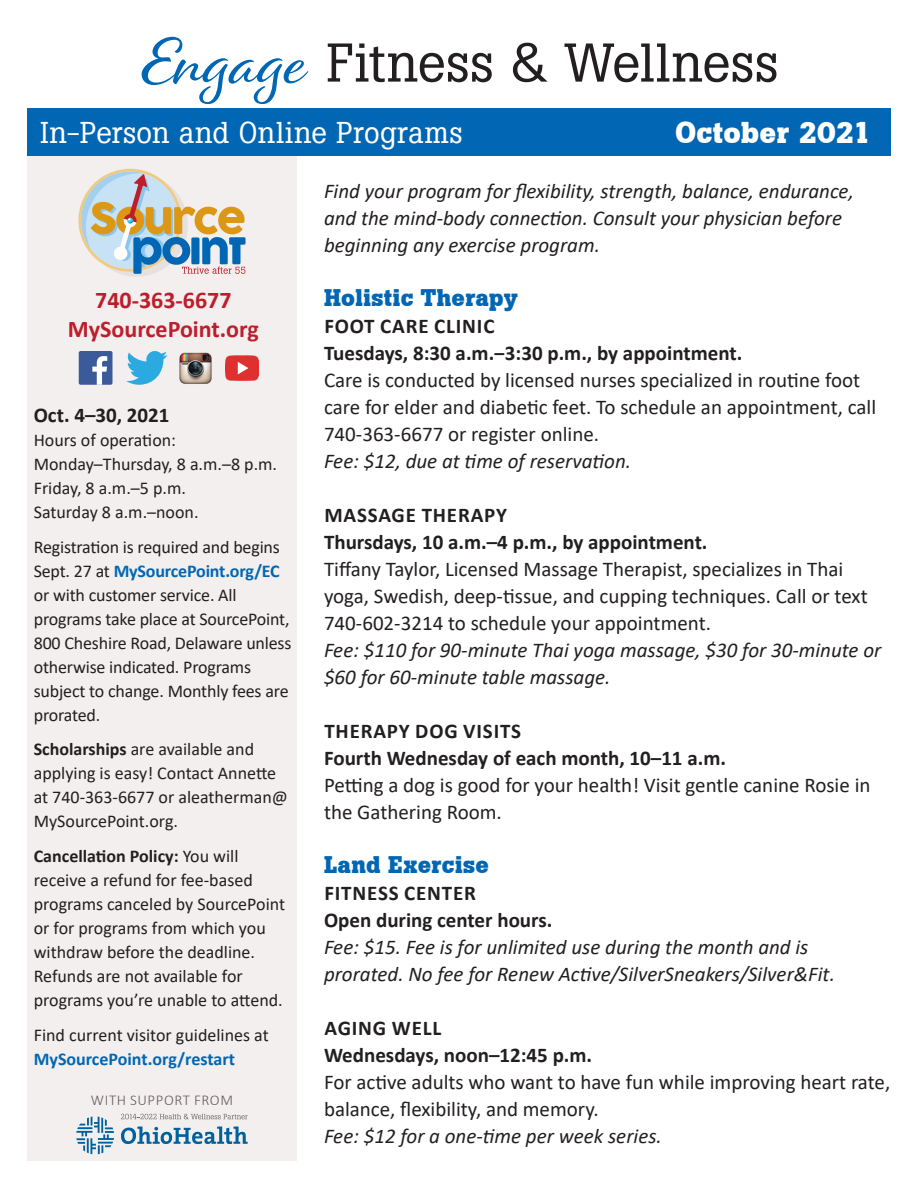
<style>
.page{position:relative;width:918px;height:1188px;background:#fff}
.page>*{position:absolute;margin:0;border:0;box-sizing:border-box;transform-origin:0 0}
.t1{font:69px "Alisha";color:#0166b3}
.t2{font:54px "Boton";color:#231f20}
.t3{font:30px "Boton";letter-spacing:.015em;color:#fff}
.t4{font:700 30px "Boton";letter-spacing:.01em;color:#fff}
.t5{font:700 24px/28.8px "Calibri";color:#be1d2c;text-align:center}
.t6{font:700 24px "Boton";letter-spacing:.015em;color:#0166b3}
.t7{font:21px/27px "Calibri";color:#231f20}
.t8{font:italic 21px/27px "Calibri";color:#231f20}
.t9{font:700 21px "Calibri";color:#231f20}
.t10{font:700 21px "Calibri";letter-spacing:.04em;color:#231f20}
.t11{font:18px/24px "Calibri";letter-spacing:-.01em;color:#231f20}
.t12{font:300 15px "Calibri";letter-spacing:.04em;color:#655b61}
.s1{font-weight:700;color:#0166b3}
.s2{font-weight:700}
</style>
<div class="page">
<div style="left:27px;top:108px;width:270px;height:1053px;background:#f2efee"></div>
<div style="left:27px;top:108px;width:864px;height:47px;background:#0166b3"></div>
<svg style="left:78px;top:169px;width:168px;height:108px"></svg>
<img style="left:179px;top:352px;width:33px;height:32px">
<div style="left:79px;top:351px;width:33px;height:34px;background:#3b5a9a;border-radius:2px"></div>
<svg style="left:92px;top:356px;width:15px;height:29px"></svg>
<svg style="left:126px;top:351px;width:42px;height:34px"></svg>
<img style="left:225px;top:355px;width:34px;height:26px">
<svg style="left:121px;top:1114px;width:127px;height:5px"></svg>
<svg style="left:121px;top:1126px;width:127px;height:18px"></svg>
<svg style="left:76px;top:1117px;width:38px;height:37px"></svg>
<p class="t1" style="left:140px;top:20px;width:168px">Engage</p>
<p class="t2" style="left:327px;top:30px;width:453px">Fitness &amp; Wellness</p>
<p class="t3" style="left:40px;top:114px;width:424px">In-Person and Online Programs</p>
<p class="t4" style="left:675px;top:115px;width:198px">October 2021</p>
<p class="t5" style="left:68px;top:286px;width:192px">740-363-6677<br>MySourcePoint.org</p>
<p class="t9" style="left:34px;top:400px;width:137px">Oct. 4–30, 2021</p>
<p class="t11" style="left:34px;top:427px;width:245px">Hours of operation:<br>Monday–Thursday, 8 a.m.–8 p.m.</p>
<p class="t11" style="left:34px;top:475px;width:154px">Friday, 8 a.m.–5 p.m.</p>
<p class="t11" style="left:34px;top:499px;width:166px">Saturday 8 a.m.–noon.</p>
<p class="t11" style="left:34px;top:534px;width:259px">Registration is required and begins<br>Sept. 27 at <span class="s1">MySourcePoint.org/EC </span>or with customer service. All programs take place at SourcePoint,<br>800 Cheshire Road, Delaware unless otherwise indicated. Programs subject to change. Monthly fees are prorated.</p>
<p class="t11" style="left:34px;top:737px;width:256px"><span class="s2">Scholarships</span> are available and applying is easy! Contact Annette at 740-363-6677 or aleatherman@<br>MySourcePoint.org.</p>
<p class="t11" style="left:34px;top:844px;width:253px"><span class="s2">Cancellation Policy:</span> You will receive a refund for fee-based programs canceled by SourcePoint or for programs from which you withdraw before the deadline.<br>Refunds are not available for programs you’re unable to attend.</p>
<p class="t11" style="left:34px;top:1023px;width:236px">Find current visitor guidelines at<br><span class="s1">MySourcePoint.org/restart</span></p>
<p class="t12" style="left:91px;top:1090px;width:144px">WITH SUPPORT FROM</p>
<p class="t8" style="left:324px;top:177px;width:531px">Find your program for flexibility, strength, balance, endurance, and the mind-body connection. Consult your physician before beginning any exercise program.</p>
<p class="t6" style="left:324px;top:283px;width:195px">Holistic Therapy</p>
<p class="t10" style="left:324px;top:311px;width:172px">FOOT CARE CLINIC</p>
<p class="t9" style="left:324px;top:338px;width:420px">Tuesdays, 8:30 a.m.‒3:30 p.m., by appointment.</p>
<p class="t7" style="left:324px;top:366px;width:554px">Care is conducted by licensed nurses specialized in routine foot care for elder and diabetic feet. To schedule an appointment, call<br>740-363-6677 or register online.</p>
<p class="t8" style="left:324px;top:447px;width:309px">Fee: $12, due at time of reservation.</p>
<p class="t10" style="left:324px;top:500px;width:184px">MASSAGE THERAPY</p>
<p class="t9" style="left:324px;top:527px;width:385px">Thursdays, 10 a.m.–4 p.m., by appointment.</p>
<p class="t7" style="left:324px;top:555px;width:545px">Tiffany Taylor, Licensed Massage Therapist, specializes in Thai yoga, Swedish, deep-tissue, and cupping techniques. Call or text<br>740-602-3214 to schedule your appointment.</p>
<p class="t8" style="left:324px;top:636px;width:559px">Fee: $110 for 90-minute Thai yoga massage, $30 for 30-minute or $60 for 60-minute table massage.</p>
<p class="t10" style="left:324px;top:716px;width:198px">THERAPY DOG VISITS</p>
<p class="t9" style="left:324px;top:743px;width:404px">Fourth Wednesday of each month, 10–11 a.m.</p>
<p class="t7" style="left:324px;top:771px;width:548px">Petting a dog is good for your health! Visit gentle canine Rosie in the Gathering Room.</p>
<p class="t6" style="left:324px;top:850px;width:167px">Land Exercise</p>
<p class="t10" style="left:324px;top:878px;width:153px">FITNESS CENTER</p>
<p class="t9" style="left:324px;top:905px;width:230px">Open during center hours.</p>
<p class="t8" style="left:324px;top:933px;width:512px">Fee: $15. Fee is for unlimited use during the month and is prorated. No fee for Renew Active/SilverSneakers/Silver&amp;Fit.</p>
<p class="t10" style="left:324px;top:1013px;width:119px">AGING WELL</p>
<p class="t9" style="left:324px;top:1040px;width:270px">Wednesdays, noon–12:45 p.m.</p>
<p class="t7" style="left:324px;top:1068px;width:568px">For active adults who want to have fun while improving heart rate, balance, flexibility, and memory.</p>
<p class="t8" style="left:324px;top:1122px;width:339px">Fee: $12 for a one-time per week series.</p>
</div>
